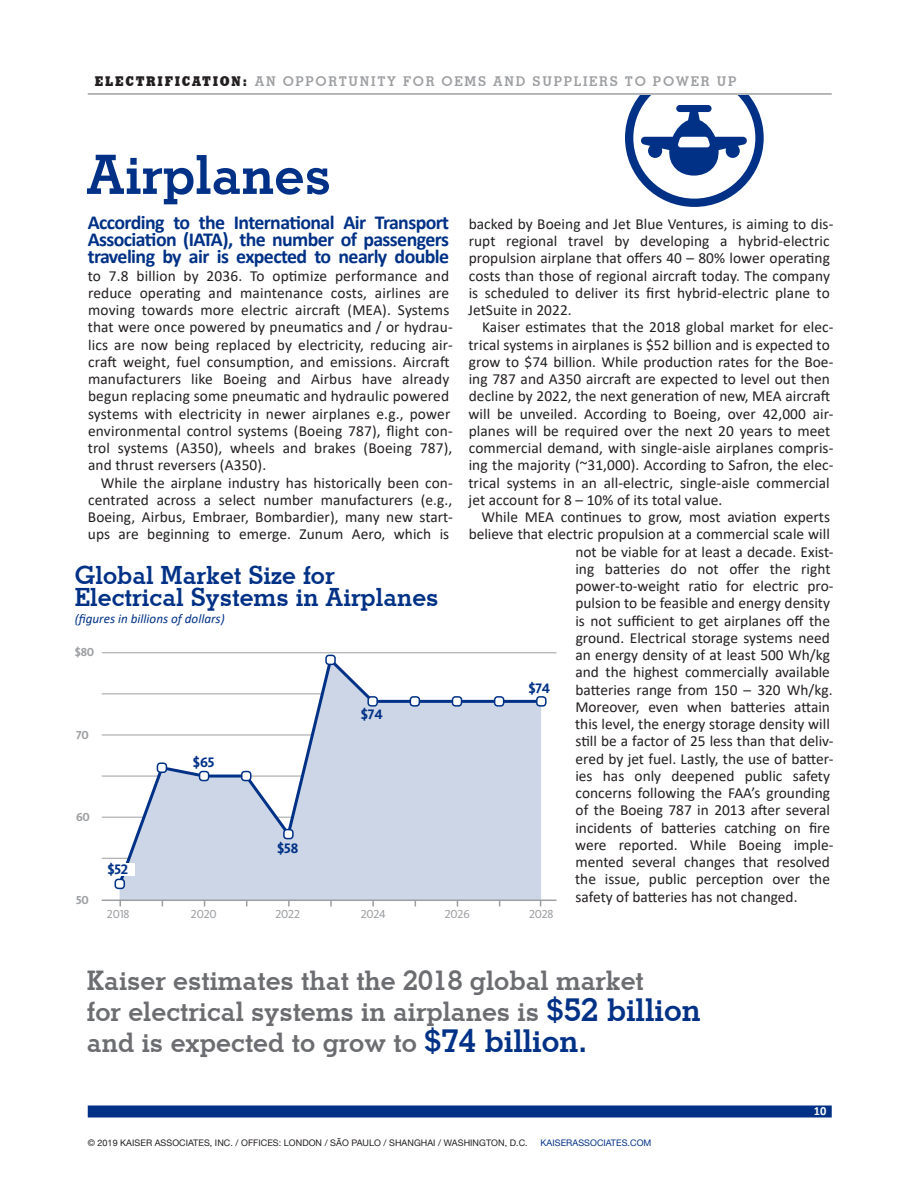
<style>
.page{position:relative;width:918px;height:1188px;background:#fff}
.page>*{position:absolute;margin:0;border:0;box-sizing:border-box;transform-origin:0 0}
.body_main_serif{font:700 54.3px "Stymie BT";color:#003186}
.body_main_serif-2{font:700 27px/30.8px "Stymie BT";color:#6c6d70}
.body_main_serif-3{font:700 25.2px/21.8px "Stymie BT";color:#003186}
.body_main_serif-4{font:700 19.8px/17.2px "Calibri";letter-spacing:-.03em;color:#003186;text-align:justify}
.body_main_serif-5{font:15.3px/17.2px "Calibri";color:#231f20}
.body_breaker{font:700 14.25px "Kievit Pro";letter-spacing:-.02em;color:#003186}
.t1{font:700 13.5px "Stymie BT";letter-spacing:.125em;color:#9d9fa2}
.body_main_serif-6{font:italic 13.2px "Calibri";color:#003186}
.body_main_serif-7{font:700 12.3px "Calibri";color:#fff}
.body_breaker-2{font:12px "Kievit Pro";letter-spacing:-.02em;color:#9d9fa2}
.body_breaker-3{font:700 12px "Kievit Pro";letter-spacing:-.02em;color:#9d9fa2}
.t2{font:9px "Helvetica Neue";letter-spacing:.005em;color:#231f20}
.t3{font:9px "Helvetica Neue";letter-spacing:.005em;color:#003186}
.s1{font-weight:800;color:#231f20}
.s2{font-size:31.5px;color:#003186}
</style>
<div class="page">
<svg style="left:629px;top:73px;width:131px;height:130px"></svg>
<div style="left:625px;top:69px;width:139px;height:138px;border:8px solid #003186;border-radius:50%"></div>
<div style="left:580px;top:11px;width:253px;height:84px;background:#fff"></div>
<hr style="left:88px;top:93px;width:744px;height:2px;background:#9d9fa2">
<div style="left:88px;top:1106px;width:744px;height:12px;background:#003186"></div>
<svg style="left:641px;top:105px;width:106px;height:71px"></svg>
<hr style="left:102px;top:776px;width:57px;height:1px;background:#9d9fa2">
<hr style="left:102px;top:817px;width:42px;height:1px;background:#9d9fa2">
<svg style="left:102px;top:858px;width:14px;height:1px"></svg>
<hr style="left:102px;top:735px;width:210px;height:1px;background:#9d9fa2">
<hr style="left:102px;top:694px;width:220px;height:1px;background:#9d9fa2">
<hr style="left:102px;top:653px;width:454px;height:1px;background:#9d9fa2">
<svg style="left:120px;top:888px;width:421px;height:12px;fill:#cdd6e7"></svg>
<hr style="left:102px;top:900px;width:454px;height:1px;background:#9d9fa2">
<svg style="left:116px;top:663px;width:425px;height:225px"></svg>
<div style="left:115px;top:879px;width:9px;height:9px;background:#fff;border-radius:3px"></div>
<div style="left:115px;top:879px;width:10px;height:10px;border:2px solid #003186;border-radius:3px"></div>
<div style="left:157px;top:763px;width:9px;height:9px;background:#fff;border-radius:3px"></div>
<div style="left:157px;top:762px;width:10px;height:11px;border:2px solid #003186;border-radius:3px"></div>
<div style="left:200px;top:772px;width:9px;height:9px;background:#fff;border-radius:3px"></div>
<div style="left:199px;top:771px;width:10px;height:10px;border:2px solid #003186;border-radius:3px"></div>
<div style="left:242px;top:772px;width:9px;height:9px;background:#fff;border-radius:3px"></div>
<div style="left:241px;top:771px;width:10px;height:10px;border:2px solid #003186;border-radius:3px"></div>
<div style="left:284px;top:830px;width:9px;height:9px;background:#fff;border-radius:3px"></div>
<div style="left:283px;top:829px;width:11px;height:10px;border:2px solid #003186;border-radius:3px"></div>
<div style="left:325px;top:655px;width:11px;height:10px;border:2px solid #003186;border-radius:3px"></div>
<div style="left:368px;top:697px;width:9px;height:9px;background:#fff;border-radius:3px"></div>
<div style="left:367px;top:696px;width:11px;height:11px;border:2px solid #003186;border-radius:3px"></div>
<div style="left:410px;top:697px;width:9px;height:9px;background:#fff;border-radius:3px"></div>
<div style="left:410px;top:696px;width:10px;height:11px;border:2px solid #003186;border-radius:3px"></div>
<div style="left:453px;top:697px;width:9px;height:9px;background:#fff;border-radius:3px"></div>
<div style="left:452px;top:696px;width:10px;height:11px;border:2px solid #003186;border-radius:3px"></div>
<div style="left:495px;top:697px;width:9px;height:9px;background:#fff;border-radius:3px"></div>
<div style="left:494px;top:696px;width:10px;height:11px;border:2px solid #003186;border-radius:3px"></div>
<div style="left:537px;top:697px;width:9px;height:9px;background:#fff;border-radius:3px"></div>
<div style="left:536px;top:696px;width:11px;height:11px;border:2px solid #003186;border-radius:3px"></div>
<div style="left:101px;top:863px;width:34px;height:13px;background:#fff"></div>
<div style="left:187px;top:757px;width:34px;height:13px;background:#fff"></div>
<p class="t1" style="left:95px;top:73px;width:643px"><span class="s1">ELECTRIFICATION:</span> AN OPPORTUNITY FOR OEMS AND SUPPLIERS TO POWER UP</p>
<p class="body_main_serif" style="left:86px;top:142px;width:246px">Airplanes</p>
<p class="body_main_serif-4" style="left:88px;top:213px;width:363px">According to the International Air Transport Association (IATA), the number of passengers traveling by air is expected to nearly double</p>
<p class="body_main_serif-5" style="left:88px;top:266px;width:367px">to 7.8 billion by 2036. To optimize performance and reduce operating and maintenance costs, airlines are moving towards more electric aircraft (MEA). Systems that were once powered by pneumatics and / or hydrau&shy;lics are now being replaced by electricity, reducing air&shy;craft weight, fuel consumption, and emissions. Aircraft manufacturers like Boeing and Airbus have already begun replacing some pneumatic and hydraulic powered systems with electricity in newer airplanes e.g., power environmental control systems (Boeing 787), flight con&shy;trol systems (A350), wheels and brakes (Boeing 787), and thrust reversers (A350).</p>
<p class="body_main_serif-5" style="left:88px;top:473px;width:366px;text-align:justify;text-indent:13px">While the airplane industry has historically been con&shy;centrated across a select number manufacturers (e.g., Boeing, Airbus, Embraer, Bombardier), many new start&shy;ups are beginning to emerge. Zunum Aero, which is</p>
<p class="body_main_serif-3" style="left:75px;top:564px;width:365px">Global Market Size for<br>Electrical Systems in Airplanes</p>
<p class="body_main_serif-6" style="left:75px;top:609px;width:151px">(figures in billions of dollars)</p>
<p class="body_breaker-3" style="left:75px;top:645px;width:21px">$80</p>
<p class="body_breaker-3" style="left:76px;top:728px;width:14px">70</p>
<p class="body_breaker-3" style="left:76px;top:810px;width:15px">60</p>
<p class="body_breaker-3" style="left:76px;top:893px;width:14px">50</p>
<p class="body_breaker" style="left:107px;top:861px;width:22px">$52</p>
<p class="body_breaker" style="left:193px;top:754px;width:23px">$65</p>
<p class="body_breaker" style="left:277px;top:840px;width:23px">$58</p>
<p class="body_breaker" style="left:361px;top:705px;width:24px">$74</p>
<p class="body_main_serif-5" style="left:468px;top:215px;width:367px">backed by Boeing and Jet Blue Ventures, is aiming to dis&shy;rupt regional travel by developing a hybrid-electric propulsion airplane that offers 40 – 80% lower operating costs than those of regional aircraft today. The company is scheduled to deliver its first hybrid-electric plane to JetSuite in 2022.</p>
<p class="body_main_serif-5" style="left:468px;top:318px;width:367px;text-indent:14px">Kaiser estimates that the 2018 global market for elec&shy;trical systems in airplanes is $52 billion and is expected to grow to $74 billion. While production rates for the Boe&shy;ing 787 and A350 aircraft are expected to level out then decline by 2022, the next generation of new, MEA aircraft will be unveiled. According to Boeing, over 42,000 air&shy;planes will be required over the next 20 years to meet commercial demand, with single-aisle airplanes compris&shy;ing the majority (~31,000). According to Safron, the elec&shy;trical systems in an all-electric, single-aisle commercial jet account for 8 – 10% of its total value.</p>
<p class="body_main_serif-5" style="left:482px;top:508px;width:350px">While MEA continues to grow, most aviation experts</p>
<p class="body_main_serif-5" style="left:469px;top:525px;width:363px">believe that electric propulsion at a commercial scale will</p>
<p class="body_main_serif-5" style="left:575px;top:542px;width:260px">not be viable for at least a decade. Exist-</p>
<p class="body_main_serif-5" style="left:575px;top:560px;width:257px">ing batteries do not offer the right</p>
<p class="body_main_serif-5" style="left:575px;top:577px;width:260px">power-to-weight ratio for electric pro-</p>
<p class="body_main_serif-5" style="left:575px;top:594px;width:256px">pulsion to be feasible and energy density</p>
<p class="body_main_serif-5" style="left:575px;top:611px;width:256px">is not sufficient to get airplanes off the</p>
<p class="body_main_serif-5" style="left:576px;top:629px;width:256px">ground. Electrical storage systems need</p>
<p class="body_main_serif-5" style="left:575px;top:646px;width:256px">an energy density of at least 500 Wh/kg</p>
<p class="body_main_serif-5" style="left:575px;top:663px;width:256px">and the highest commercially available</p>
<p class="body_main_serif-5" style="left:575px;top:680px;width:259px">batteries range from 150 – 320 Wh/kg.</p>
<p class="body_main_serif-5" style="left:575px;top:698px;width:256px">Moreover, even when batteries attain</p>
<p class="body_main_serif-5" style="left:575px;top:715px;width:256px">this level, the energy storage density will</p>
<p class="body_main_serif-5" style="left:576px;top:732px;width:259px">still be a factor of 25 less than that deliv-</p>
<p class="body_main_serif-5" style="left:576px;top:749px;width:259px">ered by jet fuel. Lastly, the use of batter-</p>
<p class="body_main_serif-5" style="left:575px;top:767px;width:256px">ies has only deepened public safety</p>
<p class="body_main_serif-5" style="left:576px;top:784px;width:256px">concerns following the FAA’s grounding</p>
<p class="body_main_serif-5" style="left:576px;top:801px;width:256px">of the Boeing 787 in 2013 after several</p>
<p class="body_main_serif-5" style="left:575px;top:818px;width:256px">incidents of batteries catching on fire</p>
<p class="body_main_serif-5" style="left:575px;top:836px;width:260px">were reported. While Boeing imple-</p>
<p class="body_main_serif-5" style="left:575px;top:853px;width:256px">mented several changes that resolved</p>
<p class="body_main_serif-5" style="left:575px;top:870px;width:256px">the issue, public perception over the</p>
<p class="body_main_serif-5" style="left:576px;top:887px;width:224px">safety of batteries has not changed.</p>
<p class="body_breaker" style="left:528px;top:680px;width:24px">$74</p>
<p class="body_breaker-2" style="left:107px;top:907px;width:24px">2018</p>
<p class="body_breaker-2" style="left:191px;top:907px;width:27px">2020</p>
<p class="body_breaker-2" style="left:276px;top:907px;width:26px">2022</p>
<p class="body_breaker-2" style="left:361px;top:907px;width:26px">2024</p>
<p class="body_breaker-2" style="left:445px;top:907px;width:26px">2026</p>
<p class="body_breaker-2" style="left:529px;top:907px;width:26px">2028</p>
<p class="body_main_serif-2" style="left:87px;top:965px;width:615px">Kaiser estimates that the 2018 global market<br>for electrical systems in airplanes is <span class="s2">$52 billion </span>and is expected to grow to <span class="s2">$74 billion.</span></p>
<p class="t2" style="left:88px;top:1137px;width:442px">© 2019 KAISER ASSOCIATES, INC. / OFFICES: LONDON / SÃO PAULO / SHANGHAI / WASHINGTON, D.C.</p>
<p class="t3" style="left:541px;top:1137px;width:112px">KAISERASSOCIATES.COM</p>
<p class="body_main_serif-7" style="left:814px;top:1102px;width:14px">10</p>
</div>
